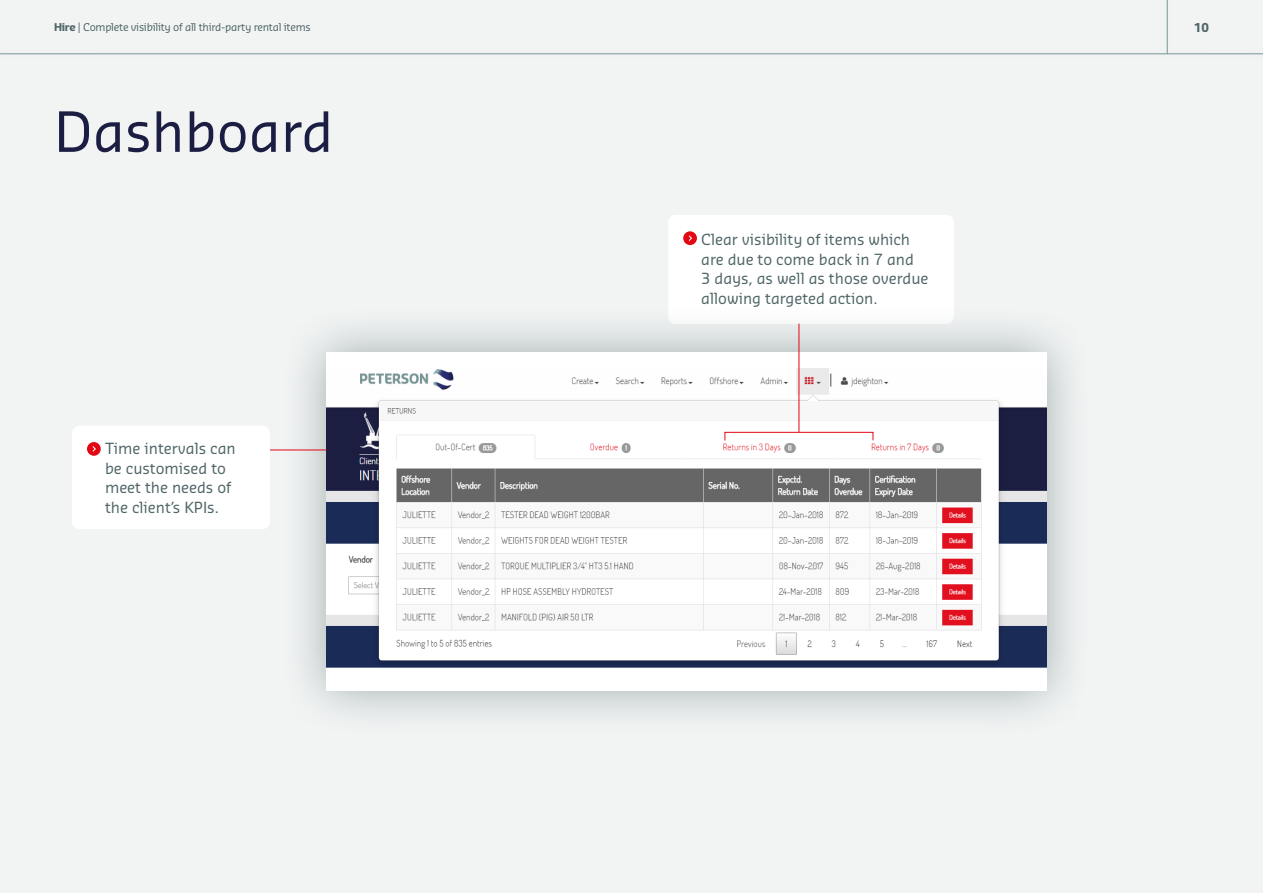
<style>
.page{position:relative;width:1263px;height:893px;background:#f2f4f4}
.page>*{position:absolute;margin:0;border:0;box-sizing:border-box;transform-origin:0 0}
.t1{font:54px "Sansa Pro";color:#1b1e42}
.t2{font:15px/19.5px "Sansa Pro";color:#4f6566}
.t3{font:700 12px "Sansa Pro";color:#4f6566}
.t4{font:10.5px "Sansa Pro";letter-spacing:-.025em;color:#4f6566}
.s1{font-weight:700}
</style>
<div class="page">
<hr style="left:0;top:54px;width:1263px;height:1px;background:#799495">
<div style="left:1154px;top:0;width:26px;height:63px;background:#4f6566;opacity:.3"></div>
<hr style="left:1167px;top:0;width:1px;height:54px;background:#799495">
<div style="left:668px;top:215px;width:286px;height:109px;background:#fff;border-radius:8px"></div>
<div style="left:683px;top:231px;width:14px;height:14px;background:#e30613;border-radius:50%"></div>
<svg style="left:688px;top:235px;width:4px;height:6px"></svg>
<div style="left:279px;top:304px;width:815px;height:434px;background:#4f6566;opacity:.5"></div>
<img style="left:326px;top:354px;width:720px;height:336px">
<div style="left:725px;top:432px;width:148px;height:9px;border:1px solid #e30613"></div>
<hr style="left:799px;top:324px;width:1px;height:108px;background:#e30613">
<hr style="left:261px;top:450px;width:66px;height:1px;background:#e30613">
<div style="left:72px;top:426px;width:198px;height:103px;background:#fff;border-radius:8px"></div>
<div style="left:87px;top:442px;width:14px;height:14px;background:#e30613;border-radius:50%"></div>
<svg style="left:92px;top:446px;width:4px;height:6px"></svg>
<p class="t4" style="left:54px;top:20px;width:258px"><span class="s1">Hire</span> | Complete visibility of all third-party rental items</p>
<p class="t3" style="left:1194px;top:19px;width:16px">10</p>
<h1 class="t1" style="left:54px;top:95px;width:281px">Dashboard</h1>
<p class="t2" style="left:105px;top:439px;width:132px">Time intervals can be customised to meet the needs of the client’s KPIs.</p>
<p class="t2" style="left:701px;top:230px;width:229px">Clear visibility of items which are due to come back in 7 and<br>3 days, as well as those overdue allowing targeted action.</p>
</div>
